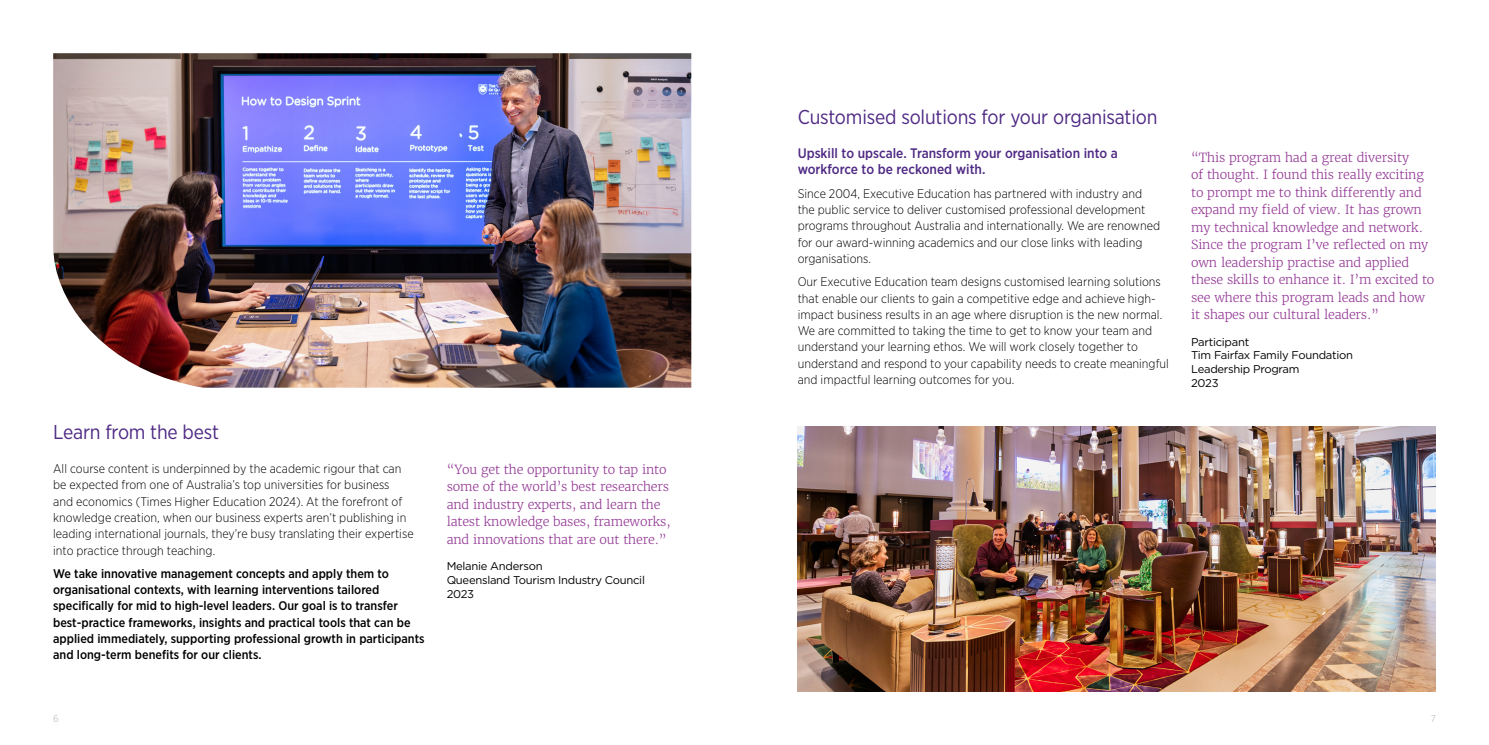
<style>
.page{position:relative;width:1489px;height:745px;background:#fff}
.page>*{position:absolute;margin:0;border:0;box-sizing:border-box;transform-origin:0 0}
.t1{font:20px "Gotham Narrow";letter-spacing:-.01em;color:#4f2a84}
.t2{font:500 13.75px/16.2px "Gotham Narrow";color:#4f2a84}
.t3{font:300 12.5px/16.2px "Gotham Narrow";color:#000}
.t4{font:300 12.5px/17.5px "Merriweather";letter-spacing:-.015em;color:#913493}
.t5{font:500 12.5px/16.2px "Gotham Narrow";color:#000}
.t6{font:11.25px/13.8px "Gotham";letter-spacing:-.025em;color:#000}
.t7{font:10px "Gotham Narrow";color:#cdc6c1}
</style>
<div class="page">
<img style="left:797px;top:426px;width:638px;height:265px">
<img style="left:53px;top:53px;width:638px;height:334px">
<h1 class="t1" style="left:53px;top:419px;width:167px">Learn from the best</h1>
<p class="t3" style="left:53px;top:460px;width:362px">All course content is underpinned by the academic rigour that can be expected from one of Australia’s top universities for business<br>and economics (Times Higher Education 2024). At the forefront of knowledge creation, when our business experts aren’t publishing in leading international journals, they’re busy translating their expertise into practice through teaching.</p>
<p class="t5" style="left:53px;top:565px;width:373px">We take innovative management concepts and apply them to organisational contexts, with learning interventions tailored specifically for mid to high-level leaders. Our goal is to transfer best-practice frameworks, insights and practical tools that can be applied immediately, supporting professional growth in participants and long-term benefits for our clients.</p>
<p class="t4" style="left:446px;top:460px;width:225px">“You get the opportunity to tap into some of the world’s best researchers and industry experts, and learn the latest knowledge bases, frameworks, and innovations that are out there.”</p>
<p class="t6" style="left:446px;top:558px;width:200px">Melanie Anderson<br>Queensland Tourism Industry Council<br>2023</p>
<h1 class="t1" style="left:797px;top:105px;width:361px">Customised solutions for your organisation</h1>
<p class="t2" style="left:797px;top:145px;width:321px">Upskill to upscale. Transform your organisation into a workforce to be reckoned with.</p>
<p class="t3" style="left:797px;top:185px;width:364px">Since 2004, Executive Education has partnered with industry and the public service to deliver customised professional development programs throughout Australia and internationally. We are renowned for our award-winning academics and our close links with leading organisations.</p>
<p class="t3" style="left:797px;top:273px;width:373px">Our Executive Education team designs customised learning solutions that enable our clients to gain a competitive edge and achieve high&shy;impact business results in an age where disruption is the new normal.<br>We are committed to taking the time to get to know your team and understand your learning ethos. We will work closely together to understand and respond to your capability needs to create meaningful and impactful learning outcomes for you.</p>
<p class="t4" style="left:1191px;top:148px;width:245px">“This program had a great diversity<br>of thought. I found this really exciting to prompt me to think differently and expand my field of view. It has grown my technical knowledge and network.<br>Since the program I’ve reflected on my own leadership practise and applied these skills to enhance it. I’m excited to see where this program leads and how it shapes our cultural leaders.”</p>
<p class="t6" style="left:1191px;top:334px;width:163px">Participant<br>Tim Fairfax Family Foundation<br>Leadership Program<br>2023</p>
<p class="t7" style="left:53px;top:712px;width:7px">6</p>
<p class="t7" style="left:1430px;top:712px;width:7px">7</p>
</div>
